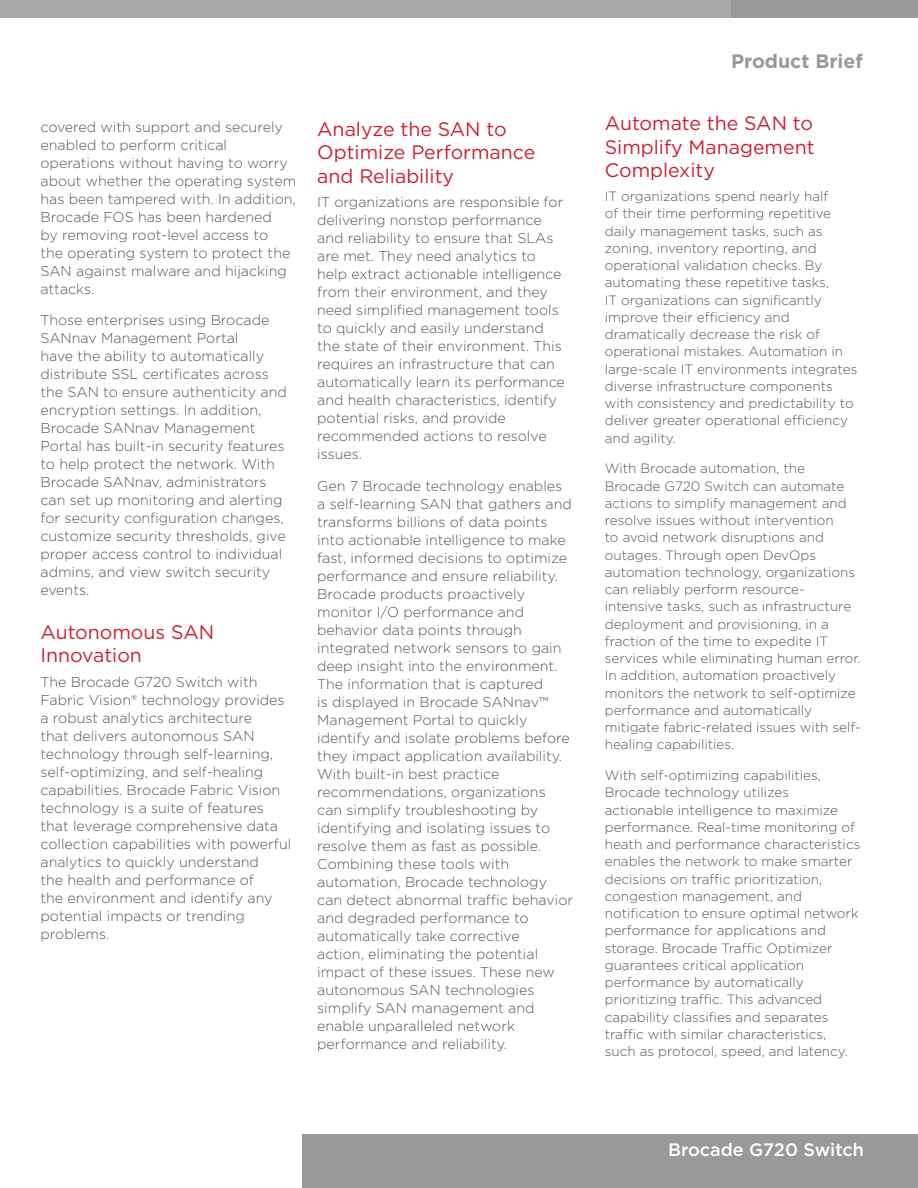
<style>
.page{position:relative;width:918px;height:1188px;background:#fff}
.page>*{position:absolute;margin:0;border:0;box-sizing:border-box;transform-origin:0 0}
.Body_Head{font:19.5px/23.4px "Gotham";color:#cc2031}
.t1{font:700 19.5px "Gotham";color:#97999b}
.t2{font:500 18px "Gotham";color:#fff}
.Body_Text{font:300 14.25px/18px "Gotham";color:#53565a}
.Body_Text-2{font:300 13.5px/17.2px "Gotham";color:#53565a}
</style>
<div class="page">
<div style="left:0;top:0;width:735px;height:18px;background:#a8a8aa"></div>
<div style="left:731px;top:0;width:187px;height:18px;background:#97999b"></div>
<div style="left:302px;top:1134px;width:616px;height:54px;background:#97999b"></div>
<p class="Body_Text" style="left:40px;top:117px;width:257px">covered with support and securely enabled to perform critical operations without having to worry about whether the operating system has been tampered with. In addition,<br>Brocade FOS has been hardened<br>by removing root-level access to<br>the operating system to protect the<br>SAN against malware and hijacking attacks.</p>
<p class="Body_Text" style="left:40px;top:311px;width:248px">Those enterprises using Brocade<br>SANnav Management Portal<br>have the ability to automatically distribute SSL certificates across the SAN to ensure authenticity and encryption settings. In addition,<br>Brocade SANnav Management<br>Portal has built-in security features to help protect the network. With<br>Brocade SANnav, administrators can set up monitoring and alerting for security configuration changes, customize security thresholds, give proper access control to individual admins, and view switch security events.</p>
<p class="Body_Head" style="left:40px;top:620px;width:175px">Autonomous SAN<br>Innovation</p>
<p class="Body_Text" style="left:40px;top:673px;width:252px">The Brocade G720 Switch with<br>Fabric Vision® technology provides a robust analytics architecture<br>that delivers autonomous SAN technology through self-learning, self-optimizing, and self-healing capabilities. Brocade Fabric Vision technology is a suite of features that leverage comprehensive data collection capabilities with powerful analytics to quickly understand<br>the health and performance of<br>the environment and identify any potential impacts or trending problems.</p>
<p class="Body_Head" style="left:317px;top:117px;width:220px">Analyze the SAN to<br>Optimize Performance and Reliability</p>
<p class="Body_Text" style="left:317px;top:193px;width:249px">IT organizations are responsible for delivering nonstop performance and reliability to ensure that SLAs are met. They need analytics to help extract actionable intelligence from their environment, and they need simplified management tools to quickly and easily understand the state of their environment. This requires an infrastructure that can automatically learn its performance and health characteristics, identify potential risks, and provide recommended actions to resolve issues.</p>
<p class="Body_Text" style="left:317px;top:476px;width:257px">Gen 7 Brocade technology enables a self-learning SAN that gathers and transforms billions of data points into actionable intelligence to make fast, informed decisions to optimize performance and ensure reliability.<br>Brocade products proactively monitor I/O performance and behavior data points through integrated network sensors to gain deep insight into the environment.<br>The information that is captured<br>is displayed in Brocade SANnav™ Management Portal to quickly identify and isolate problems before they impact application availability.<br>With built-in best practice recommendations, organizations can simplify troubleshooting by identifying and isolating issues to resolve them as fast as possible.<br>Combining these tools with automation, Brocade technology can detect abnormal traffic behavior and degraded performance to automatically take corrective<br>action, eliminating the potential impact of these issues. These new autonomous SAN technologies simplify SAN management and enable unparalleled network performance and reliability.</p>
<h1 class="t1" style="left:731px;top:48px;width:133px">Product Brief</h1>
<p class="Body_Head" style="left:605px;top:111px;width:211px;text-align:justify">Automate the SAN to Simplify Management Complexity</p>
<p class="Body_Text-2" style="left:605px;top:187px;width:254px">IT organizations spend nearly half<br>of their time performing repetitive daily management tasks, such as zoning, inventory reporting, and operational validation checks. By automating these repetitive tasks,<br>IT organizations can significantly improve their efficiency and dramatically decrease the risk of operational mistakes. Automation in large-scale IT environments integrates diverse infrastructure components with consistency and predictability to deliver greater operational efficiency and agility.</p>
<p class="Body_Text-2" style="left:605px;top:460px;width:257px">With Brocade automation, the Brocade G720 Switch can automate actions to simplify management and resolve issues without intervention<br>to avoid network disruptions and outages. Through open DevOps automation technology, organizations can reliably perform resource&shy;intensive tasks, such as infrastructure deployment and provisioning, in a fraction of the time to expedite IT services while eliminating human error.<br>In addition, automation proactively monitors the network to self-optimize performance and automatically mitigate fabric-related issues with self&shy;healing capabilities.</p>
<p class="Body_Text-2" style="left:605px;top:766px;width:257px">With self-optimizing capabilities, Brocade technology utilizes actionable intelligence to maximize performance. Real-time monitoring of heath and performance characteristics enables the network to make smarter decisions on traffic prioritization, congestion management, and notification to ensure optimal network performance for applications and storage. Brocade Traffic Optimizer guarantees critical application performance by automatically prioritizing traffic. This advanced capability classifies and separates traffic with similar characteristics, such as protocol, speed, and latency.</p>
<p class="t2" style="left:668px;top:1138px;width:197px">Brocade G720 Switch</p>
</div>
